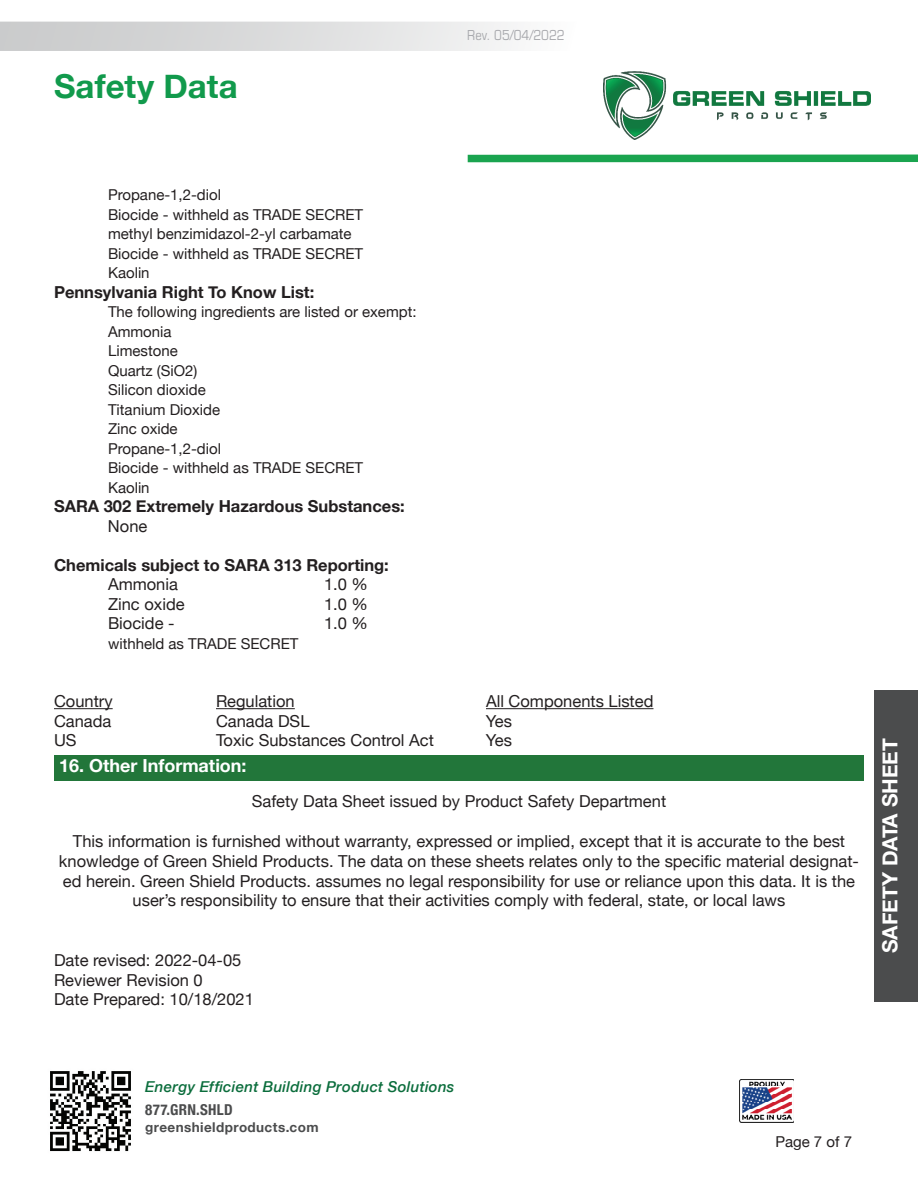
<style>
.page{position:relative;width:918px;height:1188px;background:#fff}
.page>*{position:absolute;margin:0;border:0;box-sizing:border-box;transform-origin:0 0}
.t1{font:700 33px "Helvetica Neue";letter-spacing:.005em;color:#119a4c}
.t2{font:700 21px "Helvetica Neue";color:#fff}
.t3{font:700 18px "Helvetica Neue";color:#fff}
.t4{font:16.5px/19.8px "Helvetica Neue";color:#231f20;text-align:center}
.t5{font:700 16.5px "Helvetica Neue";color:#231f20}
.t6{font:15px "Helvetica Neue";color:#231f20}
.t7{font:italic 500 15px "Helvetica Neue";letter-spacing:.02em;color:#0b6d3c}
.t8{font:15px "Eurostile Con";color:#a8a9ad}
.t9{font:700 condensed 15px "Helvetica Neue";letter-spacing:.02em;color:#4b4c4d}
.t10{font:700 13.5px "Helvetica Neue";letter-spacing:.03em;color:#4b4c4d}
</style>
<div class="page">
<img style="left:50px;top:1071px;width:81px;height:81px">
<svg style="left:0;top:22px;width:512px;height:29px;background:#dbdcdc"></svg>
<img style="left:603px;top:71px;width:268px;height:69px">
<img style="left:740px;top:1079px;width:54px;height:43px">
<div style="left:468px;top:154px;width:450px;height:8px;background:#1aa44f"></div>
<div style="left:875px;top:690px;width:43px;height:311px;background:#4b4c4d"></div>
<hr style="left:54px;top:708px;width:59px;height:1px;background:#231f20">
<hr style="left:216px;top:708px;width:79px;height:1px;background:#231f20">
<hr style="left:486px;top:708px;width:167px;height:1px;background:#231f20">
<div style="left:54px;top:755px;width:810px;height:26px;background:#22763a"></div>
<h1 class="t1" style="left:54px;top:61px;width:185px">Safety Data</h1>
<p class="t8" style="left:467px;top:25px;width:99px">Rev. 05/04/2022</p>
<p class="t6" style="left:108px;top:184px;width:115px">Propane-1,2-diol</p>
<p class="t6" style="left:108px;top:203px;width:257px">Biocide - withheld as TRADE SECRET</p>
<p class="t6" style="left:108px;top:223px;width:245px">methyl benzimidazol-2-yl carbamate</p>
<p class="t6" style="left:108px;top:242px;width:257px">Biocide - withheld as TRADE SECRET</p>
<p class="t6" style="left:108px;top:262px;width:43px">Kaolin</p>
<p class="t5" style="left:54px;top:279px;width:262px">Pennsylvania Right To Know List:</p>
<p class="t6" style="left:108px;top:301px;width:310px">The following ingredients are listed or exempt:</p>
<p class="t6" style="left:108px;top:320px;width:65px">Ammonia</p>
<p class="t6" style="left:108px;top:340px;width:71px">Limestone</p>
<p class="t6" style="left:108px;top:359px;width:91px">Quartz (SiO2)</p>
<p class="t6" style="left:108px;top:379px;width:99px">Silicon dioxide</p>
<p class="t6" style="left:108px;top:398px;width:114px">Titanium Dioxide</p>
<p class="t6" style="left:108px;top:418px;width:71px">Zinc oxide</p>
<p class="t6" style="left:108px;top:437px;width:115px">Propane-1,2-diol</p>
<p class="t6" style="left:108px;top:457px;width:257px">Biocide - withheld as TRADE SECRET</p>
<p class="t6" style="left:108px;top:476px;width:43px">Kaolin</p>
<p class="t5" style="left:54px;top:493px;width:352px">SARA 302 Extremely Hazardous Substances:</p>
<p class="t4" style="left:108px;top:517px;width:41px">None</p>
<p class="t5" style="left:54px;top:552px;width:336px">Chemicals subject to SARA 313 Reporting:</p>
<p class="t4" style="left:108px;top:575px;width:72px">Ammonia</p>
<p class="t4" style="left:324px;top:575px;width:46px">1.0 %</p>
<p class="t4" style="left:108px;top:595px;width:78px">Zinc oxide</p>
<p class="t4" style="left:324px;top:595px;width:46px">1.0 %</p>
<p class="t4" style="left:108px;top:614px;width:68px">Biocide -</p>
<p class="t4" style="left:324px;top:614px;width:46px">1.0 %</p>
<p class="t6" style="left:108px;top:632px;width:192px">withheld as TRADE SECRET</p>
<p class="t4" style="left:54px;top:692px;width:60px">Country</p>
<p class="t4" style="left:216px;top:692px;width:80px">Regulation</p>
<p class="t4" style="left:486px;top:692px;width:169px">All Components Listed</p>
<p class="t4" style="left:54px;top:712px;width:59px">Canada</p>
<p class="t4" style="left:216px;top:712px;width:95px">Canada DSL</p>
<p class="t4" style="left:486px;top:712px;width:27px">Yes</p>
<p class="t4" style="left:54px;top:731px;width:24px">US</p>
<p class="t4" style="left:216px;top:731px;width:219px">Toxic Substances Control Act</p>
<p class="t4" style="left:486px;top:731px;width:27px">Yes</p>
<p class="t3" style="left:59px;top:752px;width:189px">16. Other Information:</p>
<p class="t4" style="left:252px;top:793px;width:416px">Safety Data Sheet issued by Product Safety Department</p>
<p class="t4" style="left:59px;top:832px;width:802px">This information is furnished without warranty, expressed or implied, except that it is accurate to the best knowledge of Green Shield Products. The data on these sheets relates only to the specific material designat&shy;ed herein. Green Shield Products. assumes no legal responsibility for use or reliance upon this data. It is the user’s responsibility to ensure that their activities comply with federal, state, or local laws</p>
<p class="t4" style="left:54px;top:951px;width:189px;text-align:left">Date revised: 2022-04-05<br>Reviewer Revision 0</p>
<p class="t4" style="left:54px;top:991px;width:201px">Date Prepared: 10/18/2021</p>
<p class="t2" style="left:873px;top:953px;width:217px;rotate:-90deg">SAFETY DATA SHEET</p>
<p class="t7" style="left:145px;top:1074px;width:311px">Energy Efficient Building Product Solutions</p>
<p class="t9" style="left:145px;top:1097px;width:89px">877.GRN.SHLD</p>
<p class="t10" style="left:145px;top:1116px;width:175px">greenshieldproducts.com</p>
<p class="t6" style="left:775px;top:1131px;width:78px">Page 7 of 7</p>
</div>
